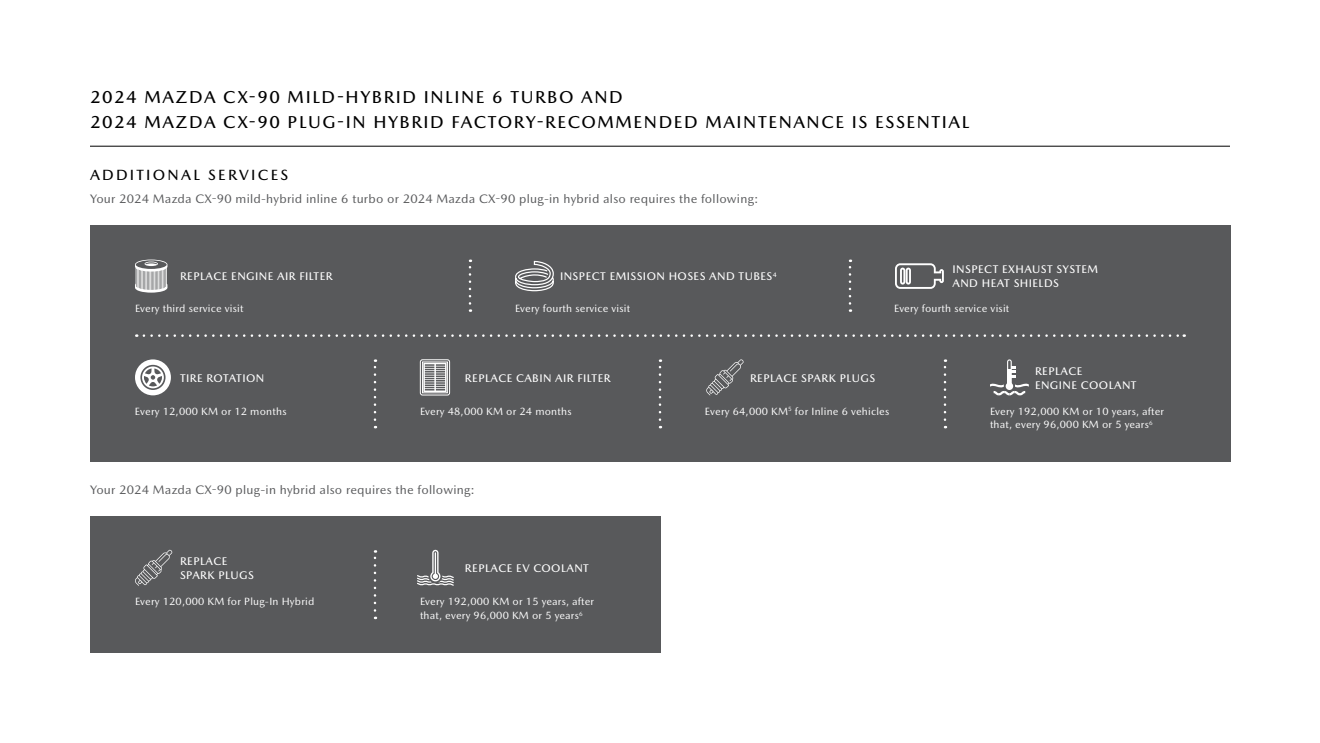
<style>
.page{position:relative;width:1320px;height:743px;background:#fff}
.page>*{position:absolute;margin:0;border:0;box-sizing:border-box;transform-origin:0 0}
.t1{font:500 17.5px/25px "Mazda Type";letter-spacing:.09em;color:#000}
.t2{font:500 15px "Mazda Type";letter-spacing:.15em;color:#000}
.t3{font:12.5px "Mazda Type";letter-spacing:.02em;color:#58595b}
.t4{font:500 11.25px/13.8px "Mazda Type";letter-spacing:.04em;color:#fff}
.t5{font:10.62px/13.8px "Mazda Type";letter-spacing:.02em;color:#fff}
</style>
<div class="page">
<div style="left:90px;top:516px;width:570px;height:136px;background:#58595b"></div>
<svg style="left:135px;top:549px;width:38px;height:36px"></svg>
<svg style="left:417px;top:549px;width:37px;height:36px"></svg>
<div style="left:90px;top:226px;width:1140px;height:236px;background:#58595b"></div>
<svg style="left:144px;top:334px;width:1041px;height:3px"></svg>
<svg style="left:420px;top:359px;width:30px;height:36px"></svg>
<svg style="left:135px;top:359px;width:36px;height:36px"></svg>
<svg style="left:706px;top:359px;width:38px;height:36px"></svg>
<svg style="left:990px;top:359px;width:39px;height:36px"></svg>
<svg style="left:944px;top:359px;width:2px;height:60px"></svg>
<svg style="left:659px;top:359px;width:2px;height:60px"></svg>
<svg style="left:374px;top:359px;width:2px;height:60px"></svg>
<svg style="left:849px;top:259px;width:2px;height:44px"></svg>
<svg style="left:469px;top:259px;width:2px;height:44px"></svg>
<svg style="left:135px;top:259px;width:32px;height:33px"></svg>
<svg style="left:515px;top:260px;width:39px;height:32px"></svg>
<svg style="left:895px;top:263px;width:49px;height:26px"></svg>
<svg style="left:374px;top:550px;width:2px;height:60px"></svg>
<hr style="left:90px;top:146px;width:1140px;height:1px;background:#000">
<h1 class="t1" style="left:90px;top:84px;width:881px">2024 MAZDA CX-90 MILD-HYBRID INLINE 6 TURBO AND<br>2024 MAZDA CX-90 PLUG-IN HYBRID FACTORY-RECOMMENDED MAINTENANCE IS ESSENTIAL</h1>
<h2 class="t2" style="left:90px;top:166px;width:200px">ADDITIONAL SERVICES</h2>
<p class="t3" style="left:90px;top:192px;width:670px">Your 2024 Mazda CX-90 mild-hybrid inline 6 turbo or 2024 Mazda CX-90 plug-in hybrid also requires the following:</p>
<p class="t4" style="left:180px;top:269px;width:154px">REPLACE ENGINE AIR FILTER</p>
<p class="t4" style="left:560px;top:269px;width:218px">INSPECT EMISSION HOSES AND TUBES<sup>4</sup></p>
<p class="t4" style="left:953px;top:262px;width:147px">INSPECT EXHAUST SYSTEM<br>AND HEAT SHIELDS</p>
<p class="t5" style="left:135px;top:301px;width:110px">Every third service visit</p>
<p class="t5" style="left:515px;top:301px;width:117px">Every fourth service visit</p>
<p class="t5" style="left:894px;top:301px;width:117px">Every fourth service visit</p>
<p class="t4" style="left:180px;top:371px;width:86px">TIRE ROTATION</p>
<p class="t4" style="left:465px;top:371px;width:147px">REPLACE CABIN AIR FILTER</p>
<p class="t4" style="left:750px;top:371px;width:127px">REPLACE SPARK PLUGS</p>
<p class="t4" style="left:1035px;top:364px;width:103px">REPLACE<br>ENGINE COOLANT</p>
<p class="t5" style="left:135px;top:404px;width:153px">Every 12,000 KM or 12 months</p>
<p class="t5" style="left:420px;top:404px;width:153px">Every 48,000 KM or 24 months</p>
<p class="t5" style="left:705px;top:404px;width:186px">Every 64,000 KM<sup>5</sup> for Inline 6 vehicles</p>
<p class="t5" style="left:990px;top:404px;width:176px">Every 192,000 KM or 10 years, after that, every 96,000 KM or 5 years<sup>6</sup></p>
<p class="t3" style="left:90px;top:482px;width:387px">Your 2024 Mazda CX-90 plug-in hybrid also requires the following:</p>
<p class="t4" style="left:180px;top:554px;width:75px">REPLACE<br>SPARK PLUGS</p>
<p class="t4" style="left:465px;top:561px;width:125px">REPLACE EV COOLANT</p>
<p class="t5" style="left:135px;top:594px;width:181px">Every 120,000 KM for Plug-In Hybrid</p>
<p class="t5" style="left:420px;top:594px;width:176px">Every 192,000 KM or 15 years, after that, every 96,000 KM or 5 years<sup>6</sup></p>
</div>
